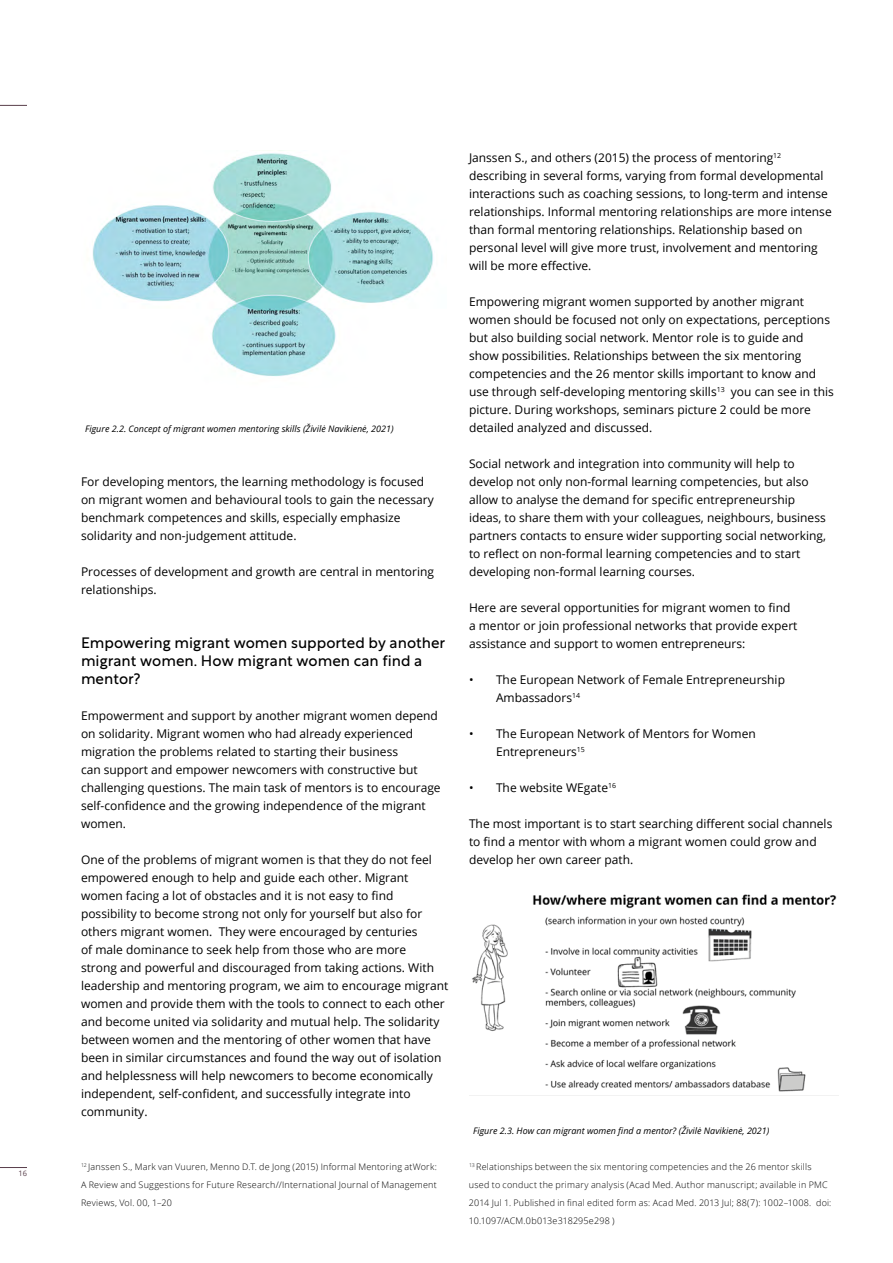
<style>
.page{position:relative;width:893px;height:1263px;background:#fff}
.page>*{position:absolute;margin:0;border:0;box-sizing:border-box;transform-origin:0 0}
.t1{font:15px/18px "Rustica";color:#000101}
.t2{font:12px/18px "Open Sans";color:#000101}
.t3{font:300 9px/18px "Open Sans";letter-spacing:.025em;color:#000101;text-align:justify}
.t4{font:italic 9px "Open Sans";color:#000101}
.t5{font:7.5px "Open Sans";color:#583e4b}
</style>
<div class="page">
<svg style="left:0;top:1167px;width:27px;height:1px"></svg>
<svg style="left:0;top:105px;width:27px;height:1px"></svg>
<img style="left:92px;top:153px;width:341px;height:224px">
<img style="left:472px;top:894px;width:365px;height:198px">
<p class="t5" style="left:18px;top:1168px;width:10px">16</p>
<p class="t4" style="left:85px;top:423px;width:310px">Figure 2.2. Concept of migrant women mentoring skills (Živilė Navikienė, 2021)</p>
<p class="t2" style="left:81px;top:472px;width:354px">For developing mentors, the learning methodology is focused on migrant women and behavioural tools to gain the necessary benchmark competences and skills, especially emphasize solidarity and non-judgement attitude.</p>
<p class="t2" style="left:81px;top:562px;width:354px">Processes of development and growth are central in mentoring relationships.</p>
<p class="t1" style="left:81px;top:632px;width:366px">Empowering migrant women supported by another migrant women. How migrant women can find a mentor?</p>
<p class="t2" style="left:81px;top:706px;width:361px">Empowerment and support by another migrant women depend on solidarity. Migrant women who had already experienced migration the problems related to starting their business<br>can support and empower newcomers with constructive but challenging questions. The main task of mentors is to encourage self-confidence and the growing independence of the migrant women.</p>
<p class="t2" style="left:81px;top:850px;width:369px">One of the problems of migrant women is that they do not feel empowered enough to help and guide each other. Migrant women facing a lot of obstacles and it is not easy to find possibility to become strong not only for yourself but also for others migrant women. They were encouraged by centuries<br>of male dominance to seek help from those who are more<br>strong and powerful and discouraged from taking actions. With leadership and mentoring program, we aim to encourage migrant women and provide them with the tools to connect to each other and become united via solidarity and mutual help. The solidarity between women and the mentoring of other women that have been in similar circumstances and found the way out of isolation and helplessness will help newcomers to become economically independent, self-confident, and successfully integrate into community.</p>
<p class="t2" style="left:469px;top:148px;width:364px">Janssen S., and others (2015) the process of mentoring<sup>12 </sup>describing in several forms, varying from formal developmental interactions such as coaching sessions, to long-term and intense relationships. Informal mentoring relationships are more intense than formal mentoring relationships. Relationship based on personal level will give more trust, involvement and mentoring will be more effective.</p>
<p class="t2" style="left:469px;top:292px;width:366px">Empowering migrant women supported by another migrant women should be focused not only on expectations, perceptions but also building social network. Mentor role is to guide and show possibilities. Relationships between the six mentoring competencies and the 26 mentor skills important to know and use through self-developing mentoring skills<sup>13</sup> you can see in this picture. During workshops, seminars picture 2 could be more detailed analyzed and discussed.</p>
<p class="t2" style="left:469px;top:454px;width:358px">Social network and integration into community will help to develop not only non-formal learning competencies, but also allow to analyse the demand for specific entrepreneurship ideas, to share them with your colleagues, neighbours, business partners contacts to ensure wider supporting social networking, to reflect on non-formal learning competencies and to start developing non-formal learning courses.</p>
<p class="t2" style="left:469px;top:598px;width:330px">Here are several opportunities for migrant women to find a mentor or join professional networks that provide expert assistance and support to women entrepreneurs:</p>
<p class="t2" style="left:496px;top:670px;width:291px;text-indent:-27px">• The European Network of Female Entrepreneurship<br>Ambassadors<sup>14</sup></p>
<p class="t2" style="left:496px;top:724px;width:261px;text-indent:-27px">• The European Network of Mentors for Women<br>Entrepreneurs<sup>15</sup></p>
<p class="t2" style="left:469px;top:778px;width:149px">• The website WEgate<sup>16</sup></p>
<p class="t2" style="left:469px;top:814px;width:365px">The most important is to start searching different social channels to find a mentor with whom a migrant women could grow and develop her own career path.</p>
<p class="t4" style="left:473px;top:1125px;width:298px">Figure 2.3. How can migrant women find a mentor? (Živilė Navikienė, 2021)</p>
<p class="t3" style="left:81px;top:1157px;width:358px"><sup>12</sup> Janssen S., Mark van Vuuren, Menno D.T. de Jong (2015) Informal Mentoring atWork:<br>A Review and Suggestions for Future Research//International Journal of Management Reviews, Vol. 00, 1–20</p>
<p class="t3" style="left:469px;top:1157px;width:364px;text-align:left"><sup>13</sup> Relationships between the six mentoring competencies and the 26 mentor skills used to conduct the primary analysis (Acad Med. Author manuscript; available in PMC 2014 Jul 1. Published in final edited form as: Acad Med. 2013 Jul; 88(7): 1002–1008. doi:<br>10.1097/ACM.0b013e318295e298 )</p>
</div>
